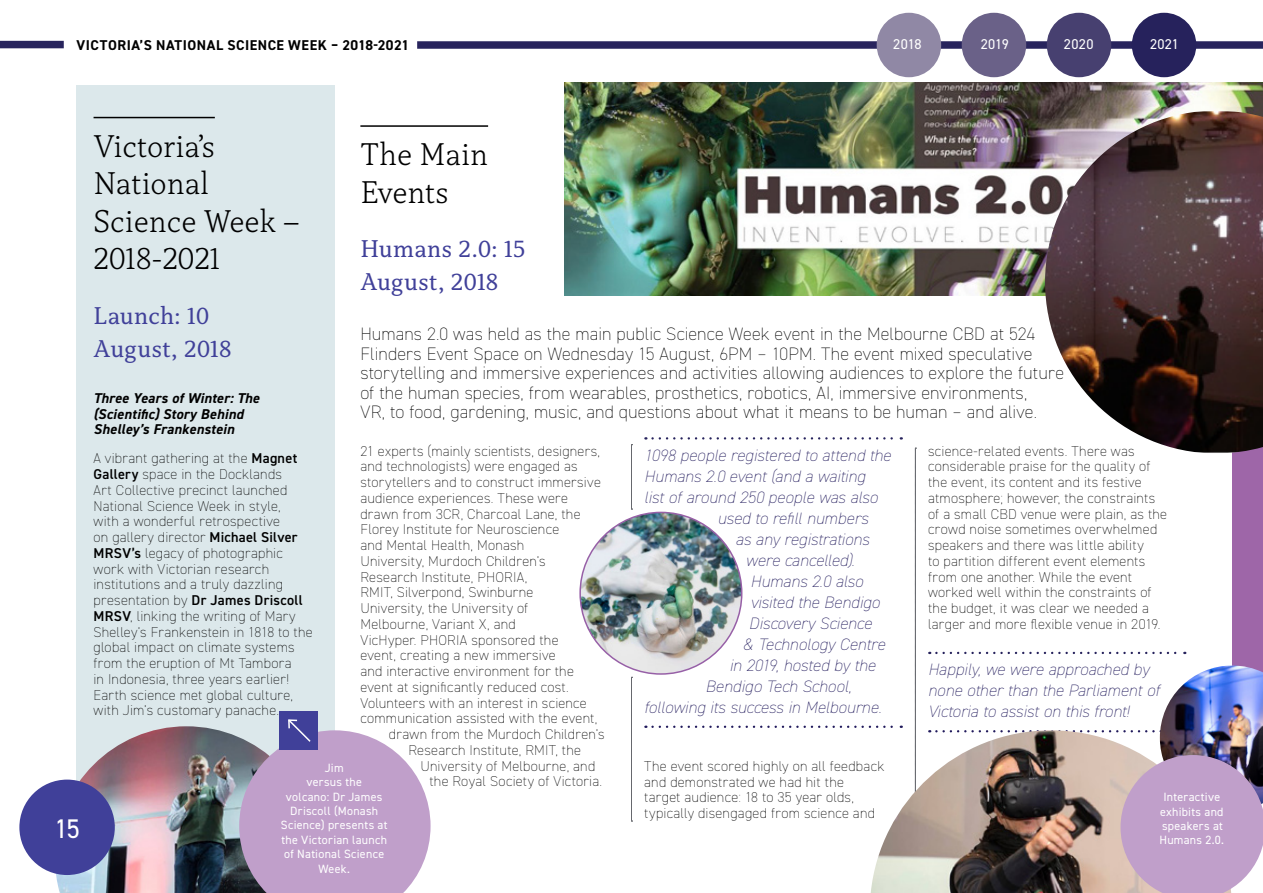
<style>
.page{position:relative;width:1263px;height:893px;background:#fff}
.page>*{position:absolute;margin:0;border:0;box-sizing:border-box;transform-origin:0 0}
.t1{font:300 33px/37.5px "Capitolina";color:#000}
.t2{font:27px "DIN2014";color:#fff}
.t3{font:25.5px/33px "Capitolina";letter-spacing:.015em;color:#404099}
.t4{font:200 18px/19.5px "DIN2014";letter-spacing:.005em;color:#000}
.t5{font:italic 200 16.5px/21px "DIN2014";letter-spacing:.005em;color:#211a5c}
.t6{font:200 14.25px/15.8px "DIN2014";letter-spacing:.015em;color:#000}
.t7{font:italic 700 14.25px/15.8px "DIN2014";letter-spacing:.015em;color:#000}
.t8{font:700 14.25px "DIN2014";letter-spacing:.035em;color:#000}
.t9{font:14.25px "DIN2014";letter-spacing:.025em;color:#fff}
.t10{font:12px/14.4px "DIN2014";letter-spacing:.02em;color:#fff;text-align:center}
.s1{font-weight:600}
</style>
<div class="page">
<div style="left:0;top:41px;width:64px;height:7px;background:#26225c"></div>
<div style="left:1232px;top:163px;width:31px;height:567px;background:#9e66a8"></div>
<div style="left:77px;top:85px;width:258px;height:725px;background:#dce8eb"></div>
<hr style="left:94px;top:117px;width:121px;height:1px;background:#000">
<hr style="left:360px;top:125px;width:128px;height:2px;background:#000">
<svg style="left:652px;top:437px;width:250px;height:3px"></svg>
<svg style="left:652px;top:726px;width:250px;height:2px"></svg>
<svg style="left:936px;top:652px;width:249px;height:2px"></svg>
<svg style="left:631px;top:677px;width:1px;height:145px"></svg>
<svg style="left:631px;top:444px;width:1px;height:66px"></svg>
<svg style="left:915px;top:448px;width:1px;height:282px"></svg>
<img style="left:580px;top:512px;width:162px;height:162px;border-radius:81px">
<img style="left:564px;top:82px;width:699px;height:213px">
<img style="left:871px;top:730px;width:289px;height:163px">
<img style="left:1045px;top:111px;width:218px;height:342px">
<img style="left:56px;top:726px;width:183px;height:167px">
<div style="left:279px;top:711px;width:39px;height:39px;background:#404099"></div>
<svg style="left:239px;top:719px;width:192px;height:174px"></svg>
<img style="left:1160px;top:665px;width:103px;height:90px">
<svg style="left:1120px;top:755px;width:143px;height:138px;background:#bda0c3"></svg>
<div style="left:417px;top:41px;width:846px;height:8px;background:#26225c"></div>
<div style="left:877px;top:13px;width:64px;height:64px;background:#9088a5;border-radius:50%"></div>
<div style="left:962px;top:13px;width:64px;height:64px;background:#6a6188;border-radius:50%"></div>
<div style="left:1047px;top:13px;width:64px;height:64px;background:#474070;border-radius:50%"></div>
<div style="left:1132px;top:13px;width:64px;height:64px;background:#26225c;border-radius:50%"></div>
<div style="left:19px;top:780px;width:96px;height:95px;background:#404099;border-radius:50%"></div>
<p class="t8" style="left:77px;top:35px;width:334px">VICTORIA’S NATIONAL SCIENCE WEEK – 2018-2021</p>
<p class="t9" style="left:893px;top:35px;width:30px">2018</p>
<p class="t9" style="left:981px;top:35px;width:30px">2019</p>
<p class="t9" style="left:1064px;top:35px;width:31px">2020</p>
<p class="t9" style="left:1150px;top:35px;width:31px">2021</p>
<h2 class="t2" style="left:54px;top:812px;width:27px">15</h2>
<h1 class="t1" style="left:94px;top:128px;width:208px">Victoria’s<br>National<br>Science Week –<br>2018-2021</h1>
<h3 class="t3" style="left:94px;top:299px;width:139px">Launch: 10<br>August, 2018</h3>
<p class="t7" style="left:94px;top:390px;width:167px">Three Years of Winter: The (Scientific) Story Behind<br>Shelley’s Frankenstein</p>
<p class="t6" style="left:94px;top:451px;width:221px">A vibrant gathering at the <span class="s1">Magnet<br>Gallery</span> space in the Docklands<br>Art Collective precinct launched<br>National Science Week in style,<br>with a wonderful retrospective<br>on gallery director <span class="s1">Michael Silver<br>MRSV’s</span> legacy of photographic work with Victorian research institutions and a truly dazzling presentation by <span class="s1">Dr James Driscoll<br>MRSV</span>, linking the writing of Mary<br>Shelley’s Frankenstein in 1818 to the global impact on climate systems from the eruption of Mt Tambora<br>in Indonesia, three years earlier!<br>Earth science met global culture, with Jim’s customary panache.</p>
<h1 class="t1" style="left:360px;top:136px;width:129px">The Main<br>Events</h1>
<h3 class="t3" style="left:360px;top:233px;width:167px">Humans 2.0: 15<br>August, 2018</h3>
<p class="t4" style="left:360px;top:324px;width:705px">Humans 2.0 was held as the main public Science Week event in the Melbourne CBD at 524<br>Flinders Event Space on Wednesday 15 August, 6PM – 10PM. The event mixed speculative storytelling and immersive experiences and activities allowing audiences to explore the future of the human species, from wearables, prosthetics, robotics, AI, immersive environments,<br>VR, to food, gardening, music, and questions about what it means to be human – and alive.</p>
<p class="t6" style="left:360px;top:443px;width:241px">21 experts (mainly scientists, designers,</p>
<p class="t6" style="left:360px;top:459px;width:219px">and technologists) were engaged as</p>
<p class="t6" style="left:360px;top:474px;width:242px">storytellers and to construct immersive</p>
<p class="t6" style="left:360px;top:490px;width:209px">audience experiences. These were</p>
<p class="t6" style="left:360px;top:506px;width:222px">drawn from 3CR, Charcoal Lane, the</p>
<p class="t6" style="left:360px;top:522px;width:200px">Florey Institute for Neuroscience</p>
<p class="t6" style="left:360px;top:537px;width:165px">and Mental Health, Monash</p>
<p class="t6" style="left:360px;top:553px;width:187px">University, Murdoch Children’s</p>
<p class="t6" style="left:360px;top:569px;width:169px">Research Institute, PHORIA,</p>
<p class="t6" style="left:360px;top:585px;width:175px">RMIT, Silverpond, Swinburne</p>
<p class="t6" style="left:360px;top:600px;width:169px">University, the University of</p>
<p class="t6" style="left:360px;top:616px;width:157px">Melbourne, Variant X, and</p>
<p class="t6" style="left:360px;top:632px;width:200px">VicHyper. PHORIA sponsored the</p>
<p class="t6" style="left:360px;top:648px;width:197px">event, creating a new immersive</p>
<p class="t6" style="left:360px;top:663px;width:215px">and interactive environment for the</p>
<p class="t6" style="left:360px;top:679px;width:210px">event at significantly reduced cost.</p>
<p class="t6" style="left:360px;top:695px;width:228px">Volunteers with an interest in science</p>
<p class="t6" style="left:360px;top:710px;width:238px">communication assisted with the event,</p>
<p class="t6" style="left:389px;top:726px;width:217px">drawn from the Murdoch Children’s</p>
<p class="t6" style="left:408px;top:742px;width:174px">Research Institute, RMIT, the</p>
<p class="t6" style="left:420px;top:758px;width:176px">University of Melbourne, and</p>
<p class="t6" style="left:429px;top:773px;width:174px">the Royal Society of Victoria.</p>
<p class="t6" style="left:928px;top:443px;width:241px">science-related events. There was considerable praise for the quality of the event, its content and its festive atmosphere; however, the constraints of a small CBD venue were plain, as the crowd noise sometimes overwhelmed speakers and there was little ability<br>to partition different event elements from one another. While the event worked well within the constraints of the budget, it was clear we needed a larger and more flexible venue in 2019.</p>
<p class="t5" style="left:928px;top:659px;width:233px">Happily, we were approached by none other than the Parliament of<br>Victoria to assist on this front!</p>
<p class="t5" style="left:644px;top:445px;width:248px">1098 people registered to attend the</p>
<p class="t5" style="left:644px;top:466px;width:223px">Humans 2.0 event (and a waiting</p>
<p class="t5" style="left:644px;top:487px;width:235px">list of around 250 people was also</p>
<p class="t5" style="left:717px;top:508px;width:152px">used to refill numbers</p>
<p class="t5" style="left:735px;top:529px;width:135px">as any registrations</p>
<p class="t5" style="left:746px;top:550px;width:110px">were cancelled).</p>
<p class="t5" style="left:750px;top:571px;width:114px">Humans 2.0 also</p>
<p class="t5" style="left:750px;top:592px;width:131px">visited the Bendigo</p>
<p class="t5" style="left:749px;top:613px;width:124px">Discovery Science</p>
<p class="t5" style="left:743px;top:634px;width:144px">&amp; Technology Centre</p>
<p class="t5" style="left:729px;top:655px;width:148px">in 2019, hosted by the</p>
<p class="t5" style="left:705px;top:676px;width:147px">Bendigo Tech School,</p>
<p class="t5" style="left:644px;top:697px;width:239px">following its success in Melbourne.</p>
<p class="t6" style="left:644px;top:758px;width:242px">The event scored highly on all feedback and demonstrated we had hit the<br>target audience: 18 to 35 year olds, typically disengaged from science and</p>
<p class="t10" style="left:281px;top:760px;width:108px">Jim<br>versus the<br>volcano: Dr James<br>Driscoll (Monash<br>Science) presents at the Victorian launch of National Science<br>Week.</p>
<p class="t10" style="left:1159px;top:790px;width:66px">Interactive exhibits and speakers at<br>Humans 2.0.</p>
</div>
